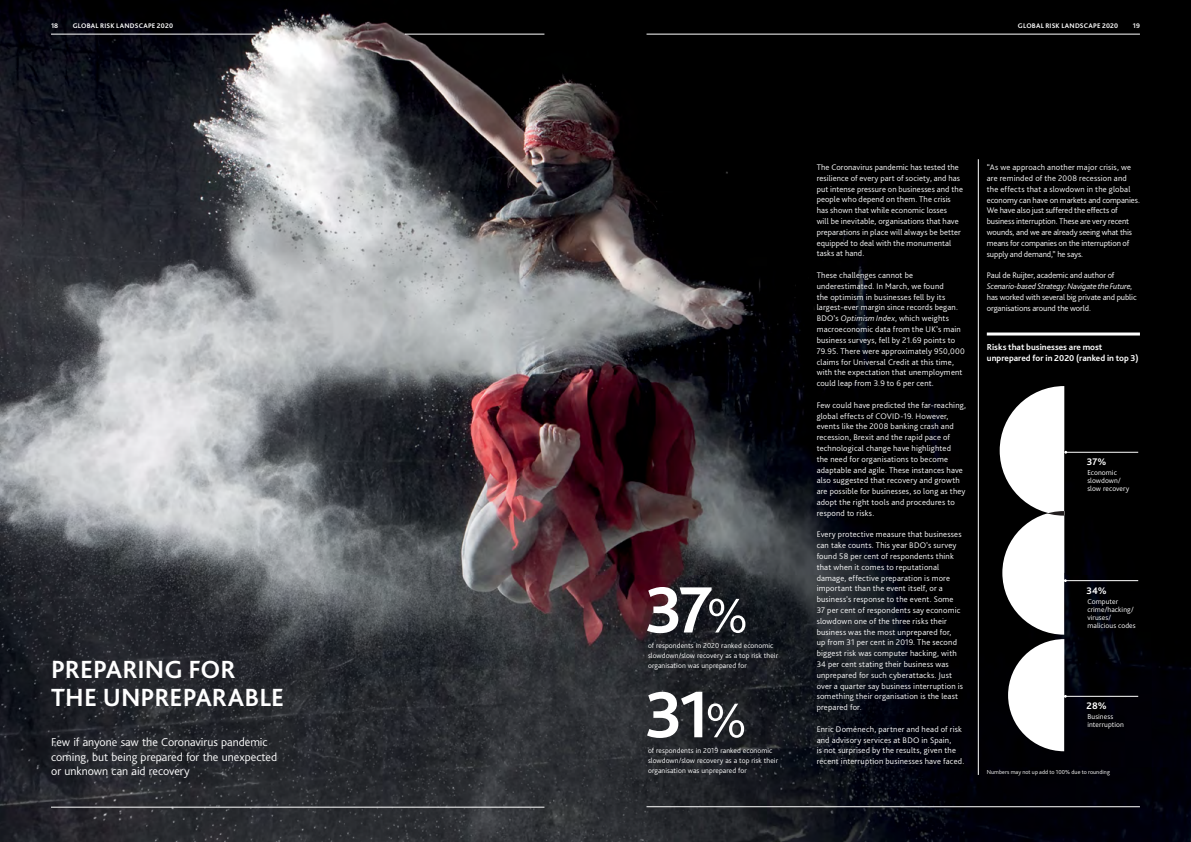
<style>
.page{position:relative;width:1191px;height:842px;background:#fff}
.page>*{position:absolute;margin:0;border:0;box-sizing:border-box;transform-origin:0 0}
.t1{font:700 68.4px "Bliss Pro";color:#fff}
.t2{font:700 26px/28px "Bliss Pro";color:#fff}
.t3{font:300 12px/14.4px "Bliss Pro";letter-spacing:-.005em;color:#fff}
.t4{font:700 10px "Bliss Pro";color:#fff}
.t5{font:700 9px/11px "Bliss Pro";letter-spacing:.005em;color:#fff}
.t6{font:300 8.5px/10.8px "Bliss Pro";letter-spacing:.015em;color:#fff}
.t7{font:300 8.5px/10.8px "Bliss Pro";letter-spacing:-.005em;color:#fff}
.t8{font:300 8.5px/10.8px "Bliss Pro";letter-spacing:-.01em;color:#fff}
.t9{font:300 7.5px/8px "Bliss Pro";letter-spacing:.01em;color:#fff}
.t10{font:700 7px "Bliss Pro";letter-spacing:.025em;color:#fff}
.t11{font:300 6px "Bliss Pro";letter-spacing:.01em;color:#fff}
.s1{font-weight:300;font-size:51px}
.s2{font-style:italic}
</style>
<div class="page">
<img style="left:0;top:0;width:1191px;height:842px">
<hr style="left:646px;top:806px;width:494px;height:1px;background:#fff">
<hr style="left:51px;top:807px;width:493px;height:1px;background:#fff">
<hr style="left:986px;top:332px;width:154px;height:3px;background:#fff">
<hr style="left:1065px;top:452px;width:73px;height:1px;background:#fff">
<hr style="left:1065px;top:696px;width:73px;height:1px;background:#fff">
<hr style="left:1065px;top:580px;width:73px;height:1px;background:#fff">
<svg style="left:999px;top:386px;width:68px;height:365px"></svg>
<hr style="left:978px;top:159px;width:1px;height:616px;background:#fff">
<hr style="left:51px;top:34px;width:210px;height:1px;background:#fff">
<hr style="left:646px;top:34px;width:494px;height:1px;background:#fff">
<hr style="left:405px;top:34px;width:139px;height:1px;background:#fff">
<p class="t10" style="left:51px;top:22px;width:9px">18</p>
<p class="t10" style="left:73px;top:22px;width:102px">GLOBAL RISK LANDSCAPE 2020</p>
<p class="t10" style="left:1018px;top:22px;width:102px">GLOBAL RISK LANDSCAPE 2020</p>
<p class="t10" style="left:1132px;top:22px;width:9px">19</p>
<h2 class="t2" style="left:51px;top:654px;width:234px">PREPARING FOR<br>THE UNPREPARABLE</h2>
<h3 class="t3" style="left:51px;top:735px;width:227px">Few if anyone saw the Coronavirus pandemic coming, but being prepared for the unexpected or unknown can aid recovery</h3>
<h1 class="t1" style="left:645px;top:567px;width:105px">37<span class="s1">%</span></h1>
<p class="t9" style="left:648px;top:640px;width:131px;line-height:10px">of respondents in 2020 ranked economic slowdown/slow recovery as a top risk their organisation was unprepared for</p>
<h1 class="t1" style="left:645px;top:672px;width:104px">31<span class="s1">%</span></h1>
<p class="t9" style="left:648px;top:745px;width:131px;line-height:10px">of respondents in 2019 ranked economic slowdown/slow recovery as a top risk their organisation was unprepared for</p>
<p class="t6" style="left:816px;top:162px;width:148px">The Coronavirus pandemic has tested the resilience of every part of society, and has put intense pressure on businesses and the people who depend on them. The crisis has shown that while economic losses<br>will be inevitable, organisations that have preparations in place will always be better equipped to deal with the monumental tasks at hand.</p>
<p class="t6" style="left:816px;top:270px;width:150px">These challenges cannot be underestimated. In March, we found<br>the optimism in businesses fell by its largest-ever margin since records began.<br>BDO’s <span class="s2">Optimism Index</span>, which weights macroeconomic data from the UK’s main business surveys, fell by 21.69 points to 79.95. There were approximately 950,000 claims for Universal Credit at this time, with the expectation that unemployment could leap from 3.9 to 6 per cent.</p>
<p class="t6" style="left:816px;top:399px;width:151px">Few could have predicted the far-reaching, global effects of COVID-19. However, events like the 2008 banking crash and recession, Brexit and the rapid pace of technological change have highlighted<br>the need for organisations to become adaptable and agile. These instances have also suggested that recovery and growth are possible for businesses, so long as they adopt the right tools and procedures to respond to risks.</p>
<p class="t6" style="left:816px;top:529px;width:148px">Every protective measure that businesses can take counts. This year BDO’s survey found 58 per cent of respondents think that when it comes to reputational damage, effective preparation is more important than the event itself, or a business’s response to the event. Some 37 per cent of respondents say economic slowdown one of the three risks their business was the most unprepared for,<br>up from 31 per cent in 2019. The second biggest risk was computer hacking, with 34 per cent stating their business was unprepared for such cyberattacks. Just over a quarter say business interruption is something their organisation is the least prepared for.</p>
<p class="t6" style="left:816px;top:723px;width:149px">Enric Doménech, partner and head of risk and advisory services at BDO in Spain,<br>is not surprised by the results, given the recent interruption businesses have faced.</p>
<p class="t7" style="left:986px;top:162px;width:155px">“As we approach another major crisis, we are reminded of the 2008 recession and the effects that a slowdown in the global economy can have on markets and companies.<br>We have also just suffered the effects of business interruption. These are very recent wounds, and we are already seeing what this means for companies on the interruption of supply and demand,” he says.</p>
<p class="t8" style="left:986px;top:270px;width:151px">Paul de Ruijter, academic and author of <span class="s2">Scenario-based Strategy: Navigate the Future</span>, has worked with several big private and public organisations around the world.</p>
<p class="t5" style="left:986px;top:341px;width:153px">Risks that businesses are most unprepared for in 2020 (ranked in top 3)</p>
<p class="t4" style="left:1087px;top:456px;width:21px">37%</p>
<p class="t9" style="left:1087px;top:469px;width:43px">Economic slowdown/ slow recovery</p>
<p class="t4" style="left:1086px;top:584px;width:22px">34%</p>
<p class="t9" style="left:1087px;top:597px;width:50px">Computer crime/hacking/ viruses/ malicious codes</p>
<p class="t4" style="left:1086px;top:700px;width:22px">28%</p>
<p class="t9" style="left:1087px;top:713px;width:38px">Business interruption</p>
<p class="t11" style="left:986px;top:768px;width:124px">Numbers may not up add to 100% due to rounding</p>
</div>
